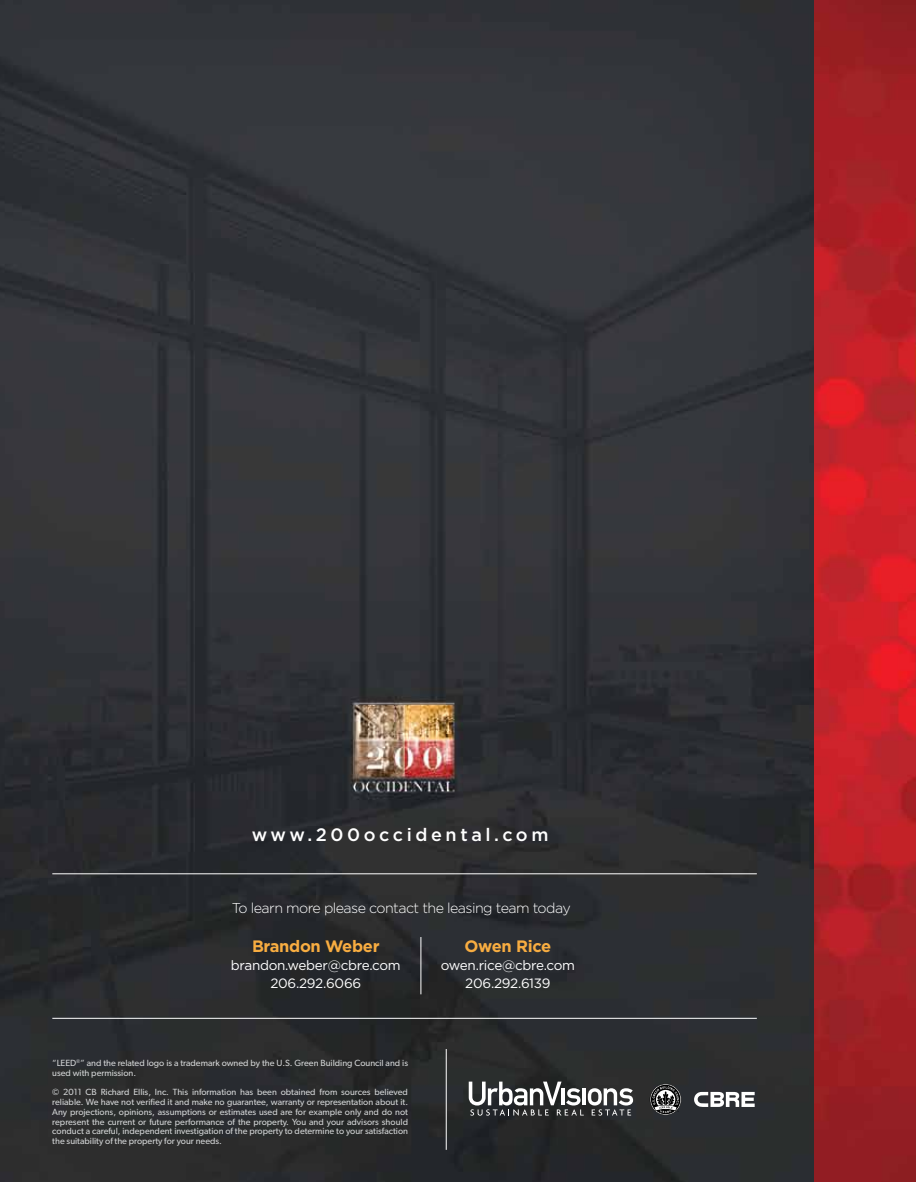
<style>
.page{position:relative;width:916px;height:1182px;background:#fff}
.page>*{position:absolute;margin:0;border:0;box-sizing:border-box;transform-origin:0 0}
.t1{font:500 18px "Gotham";letter-spacing:.2em;color:#fff}
.t2{font:700 16.5px "Gotham";letter-spacing:-.02em;color:#f8ad41}
.t3{font:300 14.25px "Gotham";letter-spacing:-.04em;color:#fff}
.t4{font:13.5px/18px "Gotham";letter-spacing:-.02em;color:#fff;text-align:center}
.t5{font:9px/9.8px "Gibson";color:#d1d3d4}
</style>
<div class="page">
<img style="left:0;top:0;width:814px;height:1182px">
<svg style="left:469px;top:1081px;width:164px;height:34px"></svg>
<svg style="left:694px;top:1092px;width:60px;height:15px"></svg>
<svg style="left:649px;top:1083px;width:32px;height:32px"></svg>
<hr style="left:446px;top:1049px;width:1px;height:101px;background:#fff">
<hr style="left:52px;top:1018px;width:704px;height:1px;background:#fff">
<hr style="left:52px;top:873px;width:704px;height:1px;background:#fff">
<img style="left:814px;top:0;width:102px;height:1182px">
<hr style="left:420px;top:937px;width:1px;height:57px;background:#fff">
<h1 class="t1" style="left:252px;top:823px;width:298px">www.200occidental.com</h1>
<h3 class="t3" style="left:232px;top:898px;width:340px">To learn more please contact the leasing team today</h3>
<h2 class="t2" style="left:252px;top:935px;width:129px">Brandon Weber</h2>
<h3 class="t4" style="left:231px;top:955px;width:171px">brandon.weber@cbre.com<br>206.292.6066</h3>
<h2 class="t2" style="left:464px;top:935px;width:88px">Owen Rice</h2>
<h3 class="t4" style="left:441px;top:955px;width:136px">owen.rice@cbre.com<br>206.292.6139</h3>
<p class="t5" style="left:52px;top:1058px;width:357px">“LEED<sup>®</sup>” and the related logo is a trademark owned by the U.S. Green Building Council and is used with permission.</p>
<p class="t5" style="left:52px;top:1087px;width:357px;text-align:justify">© 2011 CB Richard Ellis, Inc. This information has been obtained from sources believed reliable. We have not verified it and make no guarantee, warranty or representation about it.<br>Any projections, opinions, assumptions or estimates used are for example only and do not represent the current or future performance of the property. You and your advisors should conduct a careful, independent investigation of the property to determine to your satisfaction the suitability of the property for your needs.</p>
</div>
